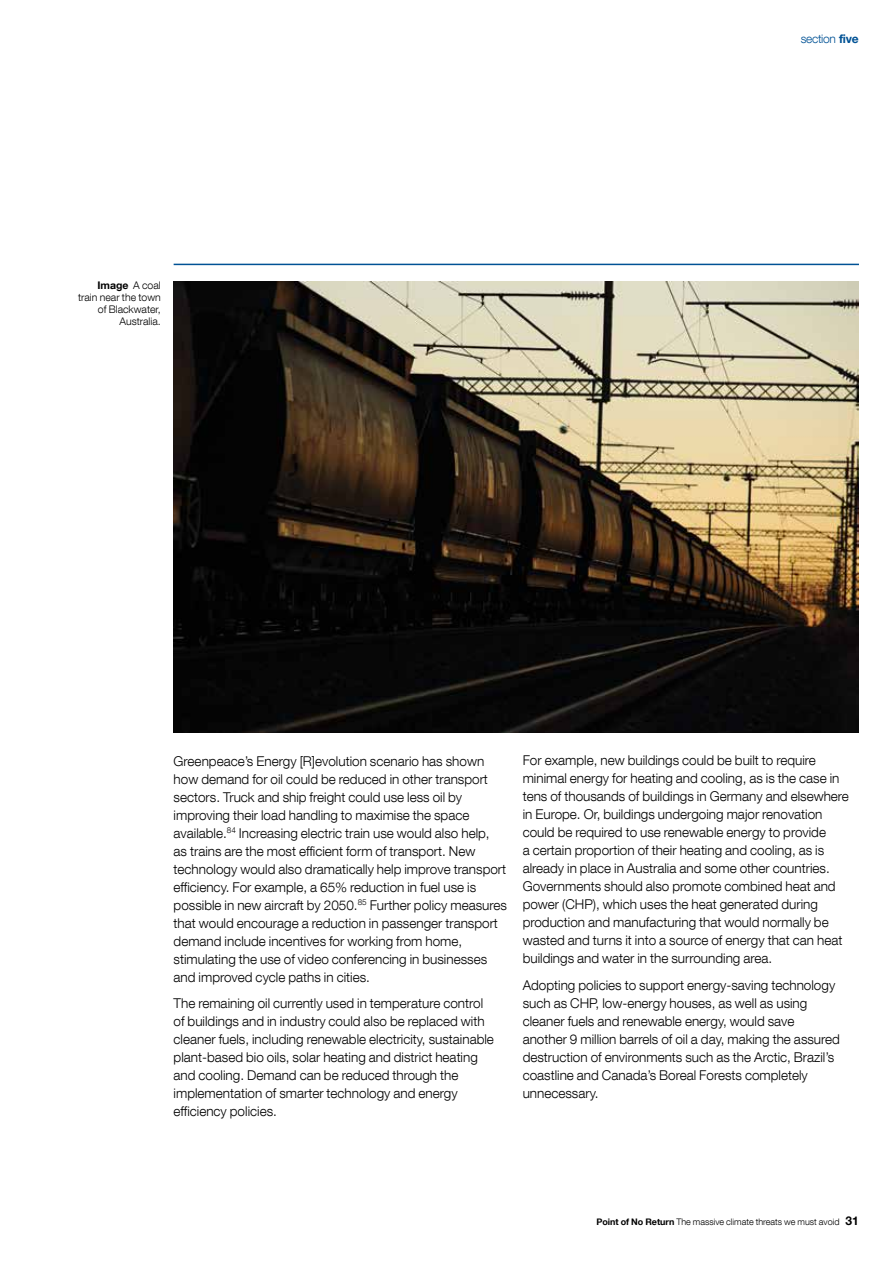
<style>
.page{position:relative;width:893px;height:1263px;background:#fff}
.page>*{position:absolute;margin:0;border:0;box-sizing:border-box;transform-origin:0 0}
.t1{font:300 13.5px/18px "Helvetica Neue LT Com";color:#000}
.t2{font:300 12px "Helvetica Neue LT Com";letter-spacing:-.025em;color:#005295}
.t3{font:300 10.5px/12px "Helvetica Neue LT Com";color:#000;text-align:right}
.t4{font:300 9px "Helvetica Neue LT Com";color:#000}
.s1{font-weight:700}
.s2{font-weight:700;font-size:12px}
</style>
<div class="page">
<hr style="left:174px;top:264px;width:685px;height:1px;background:#005295">
<img style="left:174px;top:281px;width:685px;height:451px">
<p class="t3" style="left:78px;top:279px;width:84px"><span class="s1">Image</span> A coal train near the town of Blackwater,<br>Australia.</p>
<p class="t2" style="left:801px;top:31px;width:59px">section <span class="s1">five</span></p>
<p class="t1" style="left:174px;top:751px;width:335px">Greenpeace’s Energy [R]evolution scenario has shown how demand for oil could be reduced in other transport sectors. Truck and ship freight could use less oil by improving their load handling to maximise the space available.<sup>84</sup> Increasing electric train use would also help,<br>as trains are the most efficient form of transport. New technology would also dramatically help improve transport efficiency. For example, a 65% reduction in fuel use is possible in new aircraft by 2050.<sup>85</sup> Further policy measures that would encourage a reduction in passenger transport demand include incentives for working from home, stimulating the use of video conferencing in businesses and improved cycle paths in cities.</p>
<p class="t1" style="left:174px;top:994px;width:322px">The remaining oil currently used in temperature control of buildings and in industry could also be replaced with cleaner fuels, including renewable electricity, sustainable plant-based bio oils, solar heating and district heating and cooling. Demand can be reduced through the implementation of smarter technology and energy efficiency policies.</p>
<p class="t1" style="left:523px;top:751px;width:328px">For example, new buildings could be built to require minimal energy for heating and cooling, as is the case in tens of thousands of buildings in Germany and elsewhere in Europe. Or, buildings undergoing major renovation could be required to use renewable energy to provide<br>a certain proportion of their heating and cooling, as is already in place in Australia and some other countries.<br>Governments should also promote combined heat and power (CHP), which uses the heat generated during production and manufacturing that would normally be wasted and turns it into a source of energy that can heat buildings and water in the surrounding area.</p>
<p class="t1" style="left:523px;top:976px;width:319px">Adopting policies to support energy-saving technology such as CHP, low-energy houses, as well as using cleaner fuels and renewable energy, would save another 9 million barrels of oil a day, making the assured destruction of environments such as the Arctic, Brazil’s coastline and Canada’s Boreal Forests completely unnecessary.</p>
<p class="t4" style="left:596px;top:1216px;width:264px"><span class="s1">Point of No Return</span> The massive climate threats we must avoid <span class="s2">31</span></p>
</div>
